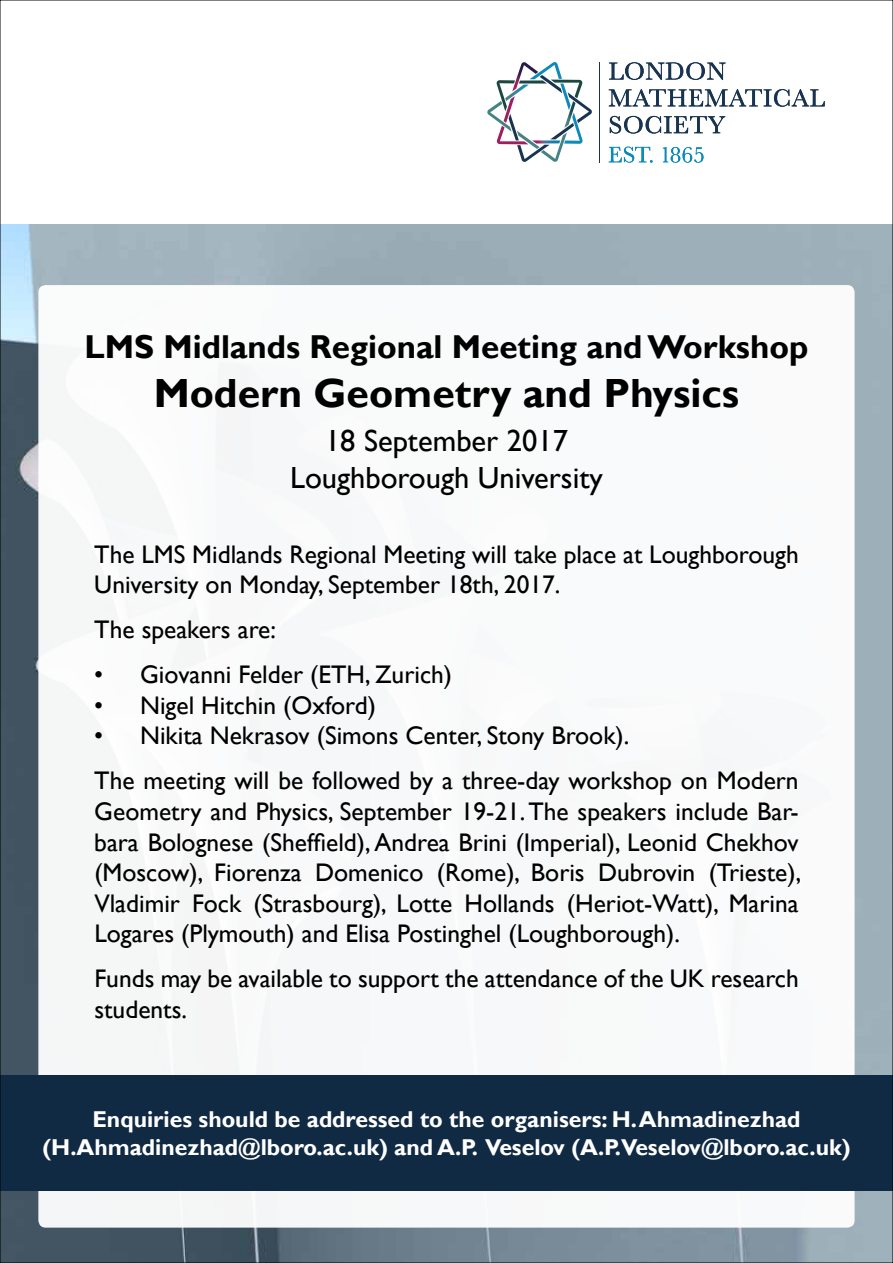
<style>
.page{position:relative;width:893px;height:1263px;background:#fff}
.page>*{position:absolute;margin:0;border:0;box-sizing:border-box;transform-origin:0 0}
.t1{font:700 40.8px "Gill Sans";color:#000}
.t2{font:700 33.15px "Gill Sans";color:#000}
.t3{font:30.6px/36.6px "Gill Sans";color:#000;text-align:center}
.t4{font:25.5px/30.6px "Gill Sans";color:#000}
.t5{font:700 22.95px/27.5px "Gill Sans";color:#fff;text-align:center}
</style>
<div class="page">
<img style="left:2px;top:224px;width:889px;height:1037px">
<div style="left:38px;top:285px;width:817px;height:942px;background:#fff;border-radius:7px"></div>
<div style="left:0;top:1075px;width:893px;height:116px;background:#102a44"></div>
<hr style="left:599px;top:63px;width:1px;height:100px;background:#193451">
<svg style="left:609px;top:62px;width:117px;height:18px"></svg>
<svg style="left:609px;top:89px;width:216px;height:18px"></svg>
<svg style="left:610px;top:116px;width:115px;height:18px"></svg>
<svg style="left:487px;top:62px;width:105px;height:100px"></svg>
<svg style="left:609px;top:147px;width:44px;height:16px"></svg>
<svg style="left:663px;top:147px;width:40px;height:16px"></svg>
<h2 class="t2" style="left:85px;top:327px;width:725px">LMS Midlands Regional Meeting and Workshop</h2>
<h1 class="t1" style="left:154px;top:369px;width:587px">Modern Geometry and Physics</h1>
<p class="t3" style="left:290px;top:423px;width:314px">18 September 2017<br>Loughborough University</p>
<p class="t4" style="left:94px;top:539px;width:706px">The LMS Midlands Regional Meeting will take place at Loughborough<br>University on Monday, September 18th, 2017.</p>
<p class="t4" style="left:94px;top:615px;width:183px">The speakers are:</p>
<p class="t4" style="left:94px;top:660px;width:359px">• Giovanni Felder (ETH, Zurich)</p>
<p class="t4" style="left:94px;top:690px;width:283px">• Nigel Hitchin (Oxford)</p>
<p class="t4" style="left:94px;top:714px;width:706px;line-height:45px">• Nikita Nekrasov (Simons Center, Stony Brook).<br>The meeting will be followed by a three-day workshop on Modern</p>
<p class="t4" style="left:94px;top:797px;width:708px;text-align:justify">Geometry and Physics, September 19-21. The speakers include Bar&shy;bara Bolognese (Sheffield),Andrea Brini (Imperial), Leonid Chekhov (Moscow), Fiorenza Domenico (Rome), Boris Dubrovin (Trieste), Vladimir Fock (Strasbourg), Lotte Hollands (Heriot-Watt), Marina Logares (Plymouth) and Elisa Postinghel (Loughborough).</p>
<p class="t4" style="left:94px;top:964px;width:706px">Funds may be available to support the attendance of the UK research students.</p>
<p class="t5" style="left:42px;top:1106px;width:810px">Enquiries should be addressed to the organisers: H. Ahmadinezhad (H.Ahmadinezhad@lboro.ac.uk) and A.P. Veselov (A.P.Veselov@lboro.ac.uk)</p>
</div>
